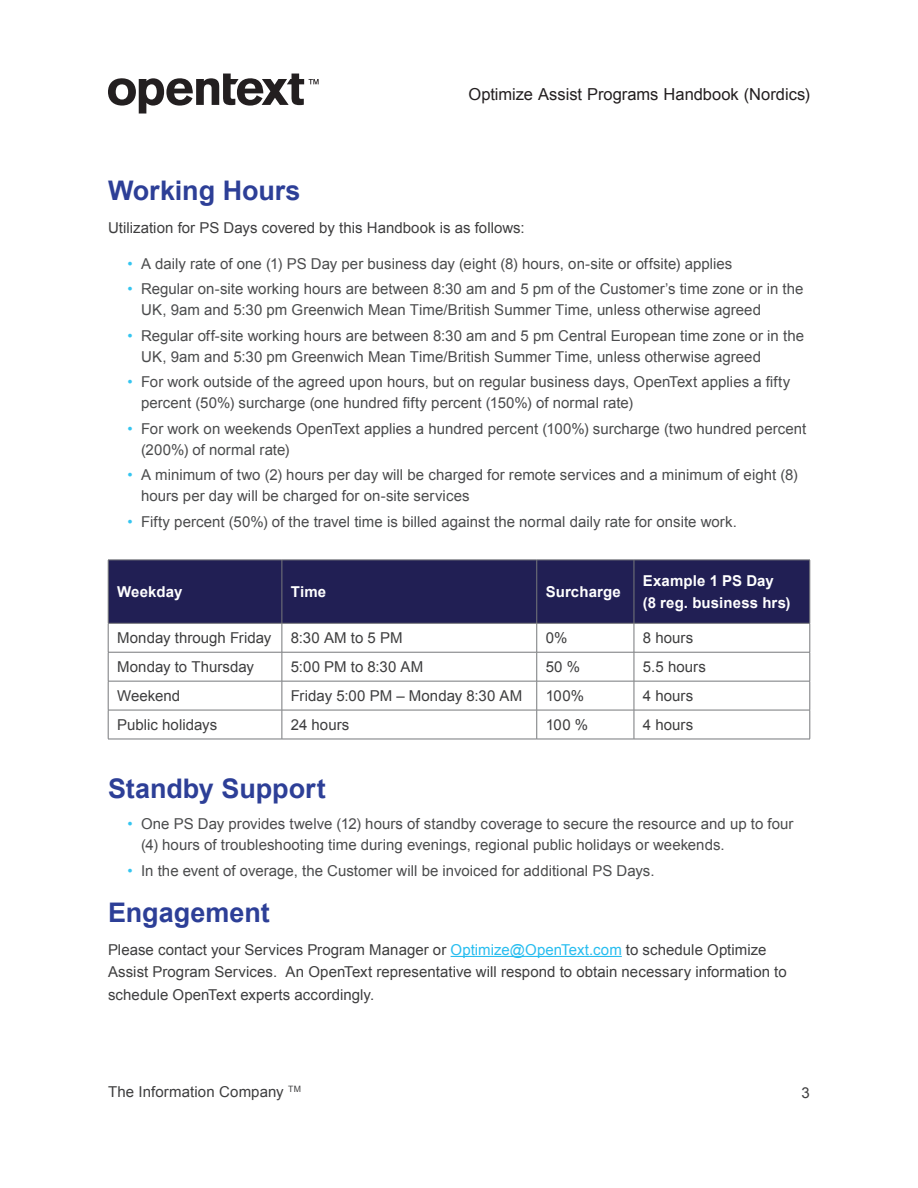
<style>
.page{position:relative;width:918px;height:1188px;background:#fff}
.page>*{position:absolute;margin:0;border:0;box-sizing:border-box;transform-origin:0 0}
.t1{font:700 27px "Arial";color:#2d3f97}
.t2{font:16.5px "Arial";color:#231f20}
.t3{font:15px/21px "Arial";letter-spacing:.005em;color:#4b4c4d}
.t4{font:15px/22.5px "Arial";letter-spacing:.005em;color:#3e3e3f}
.t5{font:700 15px/22.5px "Arial";letter-spacing:.01em;color:#fff}
.t6{font:8.7px "Arial";color:#3e3e3f}
.s1{color:#35c5f0}
.s2{color:#27bdef}
</style>
<div class="page">
<svg style="left:108px;top:74px;width:211px;height:40px"></svg>
<hr style="left:451px;top:956px;width:171px;height:1px;background:#27bdef">
<div style="left:109px;top:561px;width:701px;height:62px;background:#211f54"></div>
<hr style="left:282px;top:560px;width:1px;height:63px;background:#76787b">
<hr style="left:536px;top:560px;width:1px;height:63px;background:#76787b">
<hr style="left:634px;top:560px;width:1px;height:63px;background:#76787b">
<hr style="left:108px;top:652px;width:174px;height:1px;background:#76787b">
<hr style="left:282px;top:652px;width:255px;height:1px;background:#76787b">
<hr style="left:537px;top:652px;width:97px;height:1px;background:#76787b">
<hr style="left:634px;top:652px;width:176px;height:1px;background:#76787b">
<hr style="left:108px;top:681px;width:174px;height:1px;background:#76787b">
<hr style="left:282px;top:681px;width:255px;height:1px;background:#76787b">
<hr style="left:537px;top:681px;width:97px;height:1px;background:#76787b">
<hr style="left:634px;top:681px;width:176px;height:1px;background:#76787b">
<hr style="left:108px;top:710px;width:174px;height:1px;background:#76787b">
<hr style="left:282px;top:710px;width:255px;height:1px;background:#76787b">
<svg style="left:282px;top:624px;width:1px;height:115px"></svg>
<hr style="left:537px;top:710px;width:97px;height:1px;background:#76787b">
<svg style="left:536px;top:624px;width:1px;height:115px"></svg>
<hr style="left:634px;top:710px;width:176px;height:1px;background:#76787b">
<svg style="left:634px;top:624px;width:1px;height:115px"></svg>
<svg style="left:108px;top:624px;width:1px;height:115px"></svg>
<svg style="left:810px;top:623px;width:1px;height:116px"></svg>
<hr style="left:108px;top:739px;width:174px;height:1px;background:#76787b">
<hr style="left:282px;top:739px;width:255px;height:1px;background:#76787b">
<hr style="left:537px;top:739px;width:97px;height:1px;background:#76787b">
<hr style="left:634px;top:739px;width:176px;height:1px;background:#76787b">
<hr style="left:108px;top:560px;width:174px;height:1px;background:#76787b">
<hr style="left:108px;top:560px;width:1px;height:63px;background:#76787b">
<hr style="left:282px;top:560px;width:255px;height:1px;background:#76787b">
<hr style="left:537px;top:560px;width:97px;height:1px;background:#76787b">
<hr style="left:634px;top:560px;width:176px;height:1px;background:#76787b">
<hr style="left:810px;top:560px;width:1px;height:63px;background:#76787b">
<hr style="left:108px;top:623px;width:174px;height:1px;background:#76787b">
<hr style="left:282px;top:623px;width:255px;height:1px;background:#76787b">
<hr style="left:537px;top:623px;width:97px;height:1px;background:#76787b">
<hr style="left:634px;top:623px;width:176px;height:1px;background:#76787b">
<p class="t2" style="left:468px;top:83px;width:343px">Optimize Assist Programs Handbook (Nordics)</p>
<h1 class="t1" style="left:108px;top:172px;width:194px">Working Hours</h1>
<p class="t4" style="left:108px;top:216px;width:418px">Utilization for PS Days covered by this Handbook is as follows:</p>
<p class="t3" style="left:128px;top:253px;width:606px"><span class="s1">•</span> A daily rate of one (1) PS Day per business day (eight (8) hours, on-site or offsite) applies</p>
<p class="t3" style="left:141px;top:279px;width:664px;text-indent:-14px"><span class="s1">•</span> Regular on-site working hours are between 8:30 am and 5 pm of the Customer’s time zone or in the<br>UK, 9am and 5:30 pm Greenwich Mean Time/British Summer Time, unless otherwise agreed</p>
<p class="t3" style="left:141px;top:325px;width:665px;text-indent:-14px"><span class="s1">•</span> Regular off-site working hours are between 8:30 am and 5 pm Central European time zone or in the<br>UK, 9am and 5:30 pm Greenwich Mean Time/British Summer Time, unless otherwise agreed</p>
<p class="t3" style="left:141px;top:372px;width:651px;text-indent:-14px"><span class="s1">•</span> For work outside of the agreed upon hours, but on regular business days, OpenText applies a fifty percent (50%) surcharge (one hundred fifty percent (150%) of normal rate)</p>
<p class="t3" style="left:141px;top:418px;width:667px;text-indent:-14px"><span class="s1">•</span> For work on weekends OpenText applies a hundred percent (100%) surcharge (two hundred percent (200%) of normal rate)</p>
<p class="t3" style="left:141px;top:465px;width:658px;text-indent:-14px"><span class="s1">•</span> A minimum of two (2) hours per day will be charged for remote services and a minimum of eight (8) hours per day will be charged for on-site services</p>
<p class="t3" style="left:128px;top:511px;width:611px"><span class="s1">•</span> Fifty percent (50%) of the travel time is billed against the normal daily rate for onsite work.</p>
<p class="t5" style="left:117px;top:581px;width:67px">Weekday</p>
<p class="t5" style="left:291px;top:581px;width:37px">Time</p>
<p class="t5" style="left:546px;top:581px;width:77px">Surcharge</p>
<p class="t5" style="left:643px;top:570px;width:149px">Example 1 PS Day (8 reg. business hrs)</p>
<p class="t4" style="left:117px;top:627px;width:156px">Monday through Friday</p>
<p class="t4" style="left:291px;top:627px;width:113px">8:30 AM to 5 PM</p>
<p class="t4" style="left:546px;top:627px;width:23px">0%</p>
<p class="t4" style="left:643px;top:627px;width:52px">8 hours</p>
<p class="t4" style="left:117px;top:656px;width:138px">Monday to Thursday</p>
<p class="t4" style="left:291px;top:656px;width:134px">5:00 PM to 8:30 AM</p>
<p class="t4" style="left:546px;top:656px;width:36px">50 %</p>
<p class="t4" style="left:643px;top:656px;width:65px">5.5 hours</p>
<p class="t4" style="left:117px;top:685px;width:64px">Weekend</p>
<p class="t4" style="left:291px;top:685px;width:233px">Friday 5:00 PM – Monday 8:30 AM</p>
<p class="t4" style="left:546px;top:685px;width:40px">100%</p>
<p class="t4" style="left:643px;top:685px;width:52px">4 hours</p>
<p class="t4" style="left:117px;top:714px;width:102px">Public holidays</p>
<p class="t4" style="left:291px;top:714px;width:60px">24 hours</p>
<p class="t4" style="left:546px;top:714px;width:44px">100 %</p>
<p class="t4" style="left:643px;top:714px;width:52px">4 hours</p>
<h1 class="t1" style="left:108px;top:771px;width:219px">Standby Support</h1>
<p class="t3" style="left:141px;top:814px;width:654px;text-indent:-14px"><span class="s1">•</span> One PS Day provides twelve (12) hours of standby coverage to secure the resource and up to four (4) hours of troubleshooting time during evenings, regional public holidays or weekends.</p>
<p class="t3" style="left:128px;top:860px;width:529px"><span class="s1">•</span> In the event of overage, the Customer will be invoiced for additional PS Days.</p>
<h1 class="t1" style="left:108px;top:895px;width:163px">Engagement</h1>
<p class="t4" style="left:108px;top:939px;width:680px">Please contact your Services Program Manager or <span class="s2">Optimize@OpenText.com</span> to schedule Optimize<br>Assist Program Services. An OpenText representative will respond to obtain necessary information to schedule OpenText experts accordingly.</p>
<p class="t6" style="left:288px;top:1084px;width:14px">TM</p>
<p class="t4" style="left:108px;top:1081px;width:177px">The Information Company</p>
<p class="t4" style="left:802px;top:1081px;width:10px">3</p>
</div>
